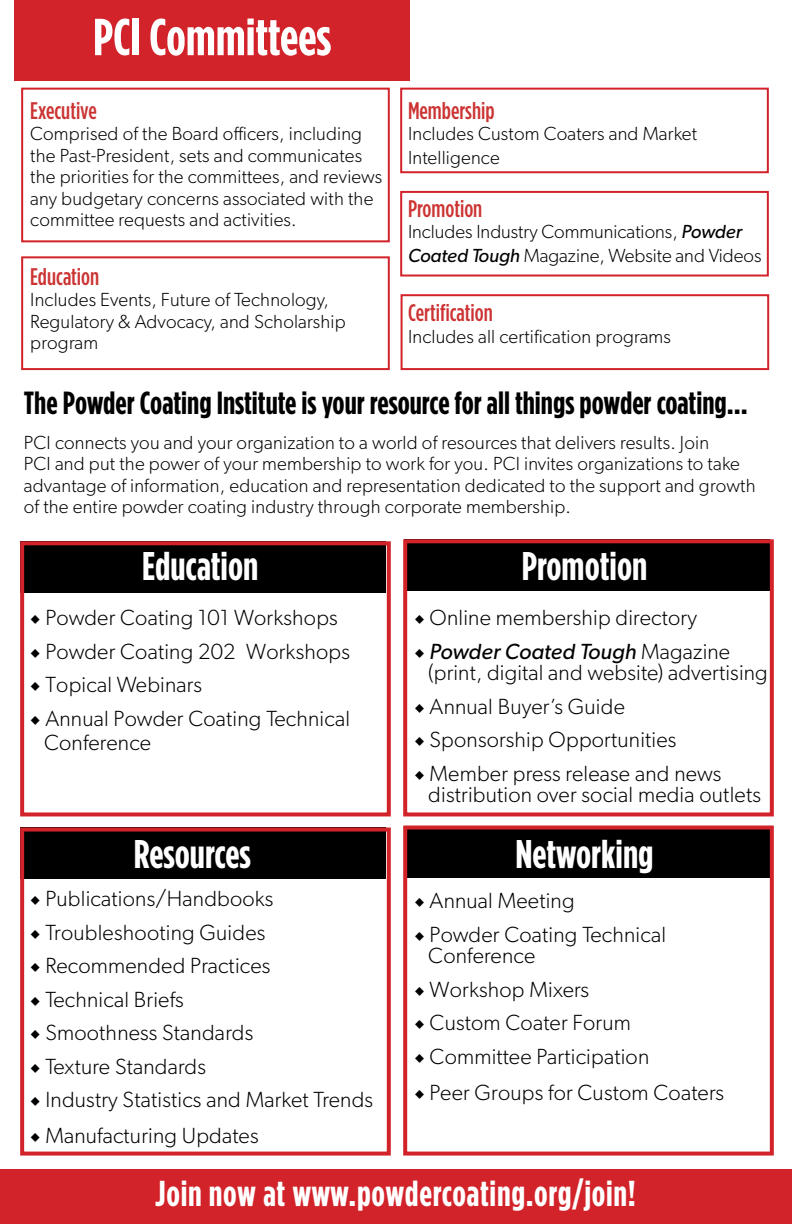
<style>
.page{position:relative;width:792px;height:1224px;background:#fff}
.page>*{position:absolute;margin:0;border:0;box-sizing:border-box;transform-origin:0 0}
.t1{font:700 52px "Gotham Condensed";color:#fff}
.t2{font:700 40px "Gotham Condensed";color:#fff}
.t3{font:700 36px "Gotham Condensed";letter-spacing:.02em;color:#fff}
.t4{font:700 32px "Gotham Condensed";color:#000}
.t5{font:500 24px "Gotham Condensed";color:#c33}
.t6{font:300 22px/21.4px "Gibson";letter-spacing:.01em;color:#000}
.t7{font:300 19px/21.6px "Gibson";letter-spacing:.01em;color:#000}
.s1{font-weight:400;font-style:italic}
.s2{font-family:"Minion Pro";font-weight:400}
</style>
<div class="page">
<div style="left:20px;top:541px;width:366px;height:52px;background:#000"></div>
<div style="left:14px;top:0;width:396px;height:81px;background:#d2232a"></div>
<div style="left:20px;top:828px;width:366px;height:51px;background:#000"></div>
<div style="left:400px;top:191px;width:369px;height:86px;border:2px solid #d2232a"></div>
<div style="left:21px;top:88px;width:369px;height:154px;border:2px solid #d2232a"></div>
<div style="left:400px;top:88px;width:369px;height:85px;border:2px solid #d2232a"></div>
<div style="left:21px;top:256px;width:369px;height:114px;border:2px solid #d2232a"></div>
<div style="left:401px;top:294px;width:368px;height:76px;border:2px solid #d2232a"></div>
<div style="left:404px;top:539px;width:366px;height:52px;background:#000"></div>
<div style="left:404px;top:827px;width:366px;height:51px;background:#000"></div>
<div style="left:20px;top:541px;width:371px;height:275px;border:4px solid #d2232a"></div>
<div style="left:403px;top:539px;width:371px;height:277px;border:4px solid #d2232a"></div>
<div style="left:20px;top:828px;width:371px;height:328px;border:4px solid #d2232a"></div>
<div style="left:403px;top:826px;width:371px;height:330px;border:4px solid #d2232a"></div>
<div style="left:0;top:1169px;width:792px;height:55px;background:#d2232a"></div>
<h1 class="t1" style="left:93px;top:6px;width:239px">PCI Committees</h1>
<p class="t5" style="left:30px;top:96px;width:68px">Executive</p>
<p class="t7" style="left:30px;top:122px;width:354px">Comprised of the Board officers, including the Past-President, sets and communicates the priorities for the committees, and reviews any budgetary concerns associated with the committee requests and activities.</p>
<p class="t5" style="left:30px;top:263px;width:70px">Education</p>
<p class="t7" style="left:30px;top:289px;width:317px">Includes Events, Future of Technology,<br>Regulatory &amp; Advocacy, and Scholarship program</p>
<p class="t5" style="left:408px;top:96px;width:88px">Membership</p>
<p class="t7" style="left:408px;top:121px;width:291px;line-height:24px">Includes Custom Coaters and Market<br>Intelligence</p>
<p class="t5" style="left:408px;top:195px;width:76px">Promotion</p>
<p class="t7" style="left:408px;top:220px;width:355px;line-height:24px">Includes Industry Communications, <span class="s1">Powder<br>Coated Tough</span> Magazine, Website and Videos</p>
<p class="t5" style="left:408px;top:299px;width:86px">Certification</p>
<p class="t7" style="left:408px;top:325px;width:264px">Includes all certification programs</p>
<h3 class="t4" style="left:24px;top:384px;width:725px">The Powder Coating Institute is your resource for all things powder coating...</h3>
<p class="t7" style="left:24px;top:431px;width:733px">PCI connects you and your organization to a world of resources that delivers results. Join<br>PCI and put the power of your membership to work for you. PCI invites organizations to take advantage of information, education and representation dedicated to the support and growth of the entire powder coating industry through corporate membership.</p>
<h2 class="t2" style="left:142px;top:542px;width:118px">Education</h2>
<p class="t6" style="left:30px;top:607px;width:309px"><span class="s2">◆</span> Powder Coating 101 Workshops</p>
<p class="t6" style="left:30px;top:640px;width:321px"><span class="s2">◆</span> Powder Coating 202 Workshops</p>
<p class="t6" style="left:30px;top:674px;width:173px"><span class="s2">◆</span> Topical Webinars</p>
<p class="t6" style="left:44px;top:706px;width:307px;line-height:24px;text-indent:-14px"><span class="s2">◆</span> Annual Powder Coating Technical<br>Conference</p>
<h2 class="t2" style="left:522px;top:543px;width:127px">Promotion</h2>
<p class="t6" style="left:414px;top:607px;width:284px"><span class="s2">◆</span> Online membership directory</p>
<p class="t6" style="left:428px;top:640px;width:341px;text-indent:-14px"><span class="s2">◆</span> <span class="s1">Powder Coated Tough</span> Magazine (print, digital and website) advertising</p>
<p class="t6" style="left:414px;top:695px;width:212px"><span class="s2">◆</span> Annual Buyer’s Guide</p>
<p class="t6" style="left:414px;top:729px;width:264px"><span class="s2">◆</span> Sponsorship Opportunities</p>
<p class="t6" style="left:428px;top:762px;width:334px;text-indent:-14px"><span class="s2">◆</span> Member press release and news distribution over social media outlets</p>
<h2 class="t2" style="left:134px;top:831px;width:118px">Resources</h2>
<p class="t6" style="left:30px;top:888px;width:245px"><span class="s2">◆</span> Publications/Handbooks</p>
<p class="t6" style="left:30px;top:921px;width:237px"><span class="s2">◆</span> Troubleshooting Guides</p>
<p class="t6" style="left:30px;top:955px;width:242px"><span class="s2">◆</span> Recommended Practices</p>
<p class="t6" style="left:30px;top:988px;width:155px"><span class="s2">◆</span> Technical Briefs</p>
<p class="t6" style="left:30px;top:1022px;width:225px"><span class="s2">◆</span> Smoothness Standards</p>
<p class="t6" style="left:30px;top:1055px;width:177px"><span class="s2">◆</span> Texture Standards</p>
<p class="t6" style="left:30px;top:1089px;width:344px"><span class="s2">◆</span> Industry Statistics and Market Trends</p>
<p class="t6" style="left:30px;top:1125px;width:230px"><span class="s2">◆</span> Manufacturing Updates</p>
<h2 class="t2" style="left:515px;top:831px;width:140px">Networking</h2>
<p class="t6" style="left:414px;top:890px;width:162px"><span class="s2">◆</span> Annual Meeting</p>
<p class="t6" style="left:428px;top:923px;width:239px;text-indent:-14px"><span class="s2">◆</span> Powder Coating Technical<br>Conference</p>
<p class="t6" style="left:414px;top:978px;width:176px"><span class="s2">◆</span> Workshop Mixers</p>
<p class="t6" style="left:414px;top:1012px;width:218px"><span class="s2">◆</span> Custom Coater Forum</p>
<p class="t6" style="left:414px;top:1045px;width:236px"><span class="s2">◆</span> Committee Participation</p>
<p class="t6" style="left:414px;top:1081px;width:311px"><span class="s2">◆</span> Peer Groups for Custom Coaters</p>
<h3 class="t3" style="left:155px;top:1172px;width:482px">Join now at www.powdercoating.org/join!</h3>
</div>
